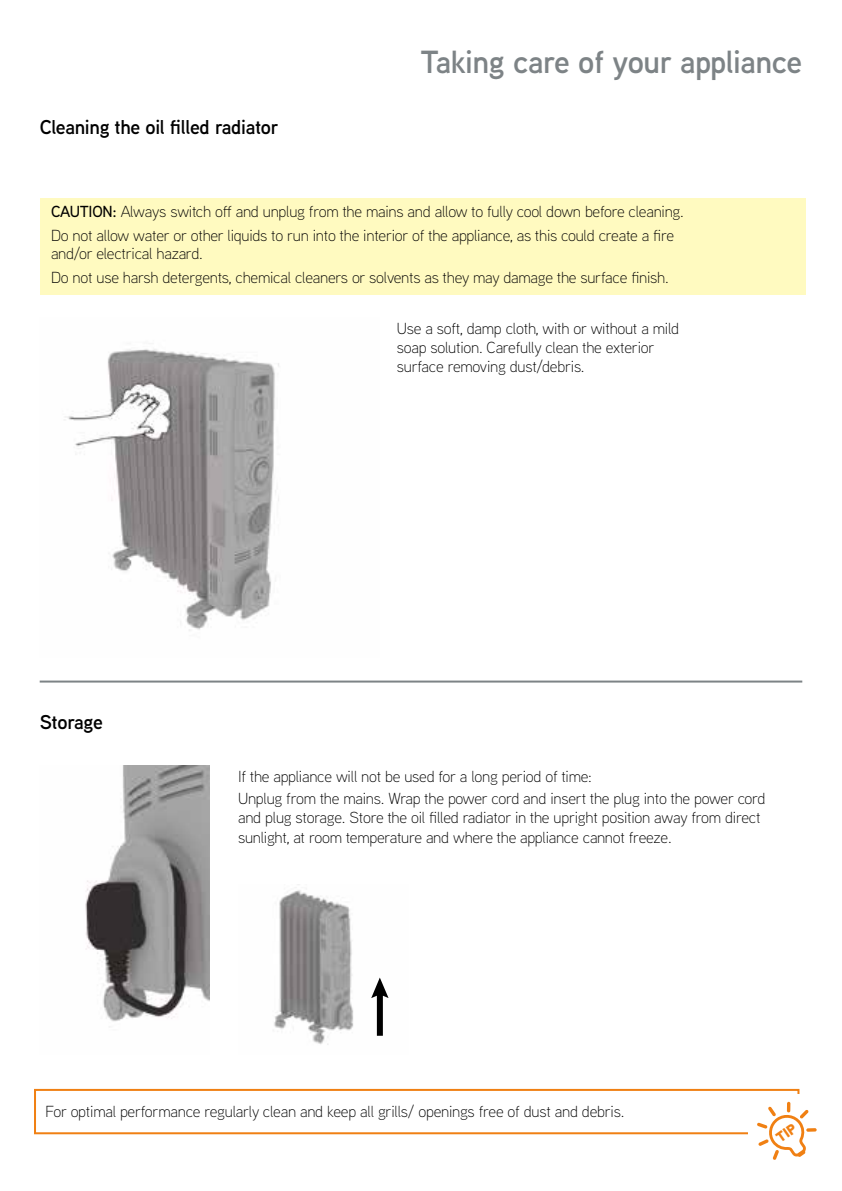
<style>
.page{position:relative;width:842px;height:1191px;background:#fff}
.page>*{position:absolute;margin:0;border:0;box-sizing:border-box;transform-origin:0 0}
.t1{font:600 32px "Vax Aaux Next";letter-spacing:-.015em;color:#7d8386}
.t2{font:600 20px "Vax Aaux Next";letter-spacing:-.015em;color:#000}
.t3{font:300 16px/19.2px "Vax Aaux Next";letter-spacing:-.015em;color:#000}
.s1{font-weight:500}
</style>
<div class="page">
<div style="left:40px;top:198px;width:765px;height:97px;background:#fffac0"></div>
<img style="left:64px;top:349px;width:215px;height:282px">
<img style="left:85px;top:765px;width:125px;height:257px">
<hr style="left:40px;top:680px;width:762px;height:2px;background:#7d8386">
<img style="left:274px;top:884px;width:109px;height:161px">
<svg style="left:371px;top:977px;width:18px;height:58px"></svg>
<div style="left:34px;top:1089px;width:765px;height:45px;border:2px solid #f08013"></div>
<div style="left:748px;top:1094px;width:74px;height:74px;background:#fff"></div>
<svg style="left:757px;top:1101px;width:60px;height:59px"></svg>
<p class="t2" style="left:40px;top:113px;width:241px">Cleaning the oil filled radiator</p>
<h1 class="t1" style="left:421px;top:39px;width:383px">Taking care of your appliance</h1>
<p class="t3" style="left:51px;top:199px;width:634px;line-height:23.6px"><span class="s1">CAUTION:</span> Always switch off and unplug from the mains and allow to fully cool down before cleaning.<br>Do not allow water or other liquids to run into the interior of the appliance, as this could create a fire</p>
<p class="t3" style="left:51px;top:241px;width:619px;line-height:23.6px">and/or electrical hazard.<br>Do not use harsh detergents, chemical cleaners or solvents as they may damage the surface finish.</p>
<p class="t3" style="left:397px;top:318px;width:284px">Use a soft, damp cloth, with or without a mild soap solution. Carefully clean the exterior surface removing dust/debris.</p>
<p class="t2" style="left:40px;top:708px;width:65px">Storage</p>
<p class="t3" style="left:238px;top:765px;width:529px;line-height:22px">If the appliance will not be used for a long period of time:<br>Unplug from the mains. Wrap the power cord and insert the plug into the power cord</p>
<p class="t3" style="left:238px;top:807px;width:524px">and plug storage. Store the oil filled radiator in the upright position away from direct sunlight, at room temperature and where the appliance cannot freeze.</p>
<p class="t3" style="left:45px;top:1100px;width:581px">For optimal performance regularly clean and keep all grills/ openings free of dust and debris.</p>
</div>
